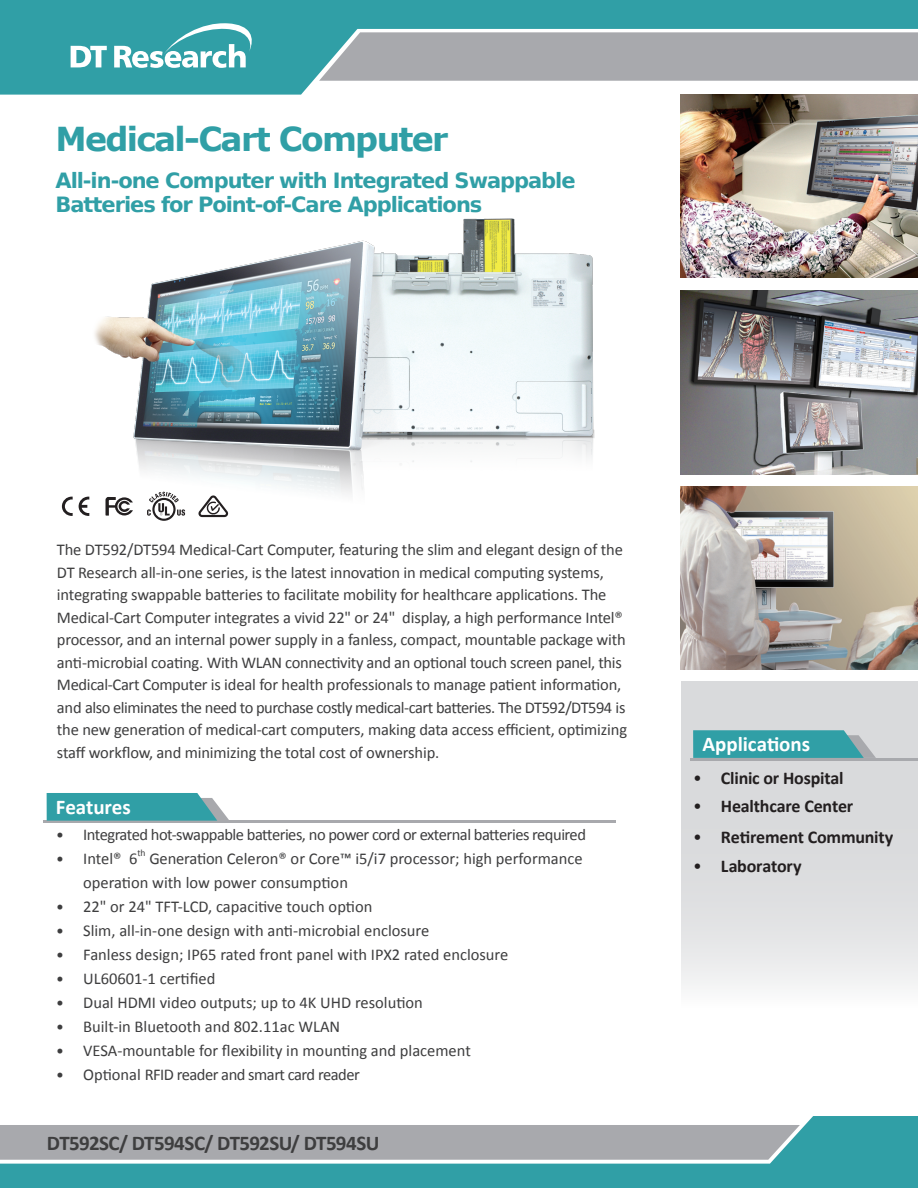
<style>
.page{position:relative;width:918px;height:1188px;background:#fff}
.page>*{position:absolute;margin:0;border:0;box-sizing:border-box;transform-origin:0 0}
.t1{font:700 33px "Verdana";letter-spacing:-.05em;color:#309fa6}
.t2{font:700 21px/24px "Bitstream Vera Sans";letter-spacing:-.05em;color:#309fa6}
.t3{font:700 21px "Calibri";letter-spacing:-.03em;color:#3e3e3f}
.t4{font:700 21px "Calibri";letter-spacing:-.005em;color:#fff}
.t5{font:700 18px "Calibri";letter-spacing:-.01em;color:#231f20}
.t6{font:16.5px/22.5px "Calibri";letter-spacing:-.01em;color:#3e3e3f}
.t7{font:16.5px "Calibri";letter-spacing:-.03em;color:#3e3e3f}
.t8{font:9.6px "Calibri";color:#3e3e3f}
.s1{font-size:15.75px}
.s2{font-size:15px}
</style>
<div class="page">
<svg style="left:0;top:1116px;width:918px;height:72px;background:#82b2b6"></svg>
<svg style="left:0;top:0;width:918px;height:95px;background:#76afb4"></svg>
<svg style="left:71px;top:46px;width:36px;height:21px"></svg>
<svg style="left:114px;top:22px;width:139px;height:46px"></svg>
<svg style="left:681px;top:682px;width:237px;height:304px;background:#dddee0"></svg>
<img style="left:86px;top:218px;width:509px;height:300px">
<img style="left:680px;top:94px;width:238px;height:184px">
<img style="left:680px;top:291px;width:238px;height:183px">
<img style="left:680px;top:486px;width:238px;height:184px">
<hr style="left:44px;top:821px;width:572px;height:2px;background:#a8a9ad">
<svg style="left:47px;top:793px;width:182px;height:28px;background:#45a5ac"></svg>
<hr style="left:690px;top:758px;width:228px;height:2px;background:#a8a9ad">
<svg style="left:693px;top:730px;width:183px;height:28px;background:#43a4aa"></svg>
<svg style="left:106px;top:497px;width:27px;height:19px"></svg>
<svg style="left:62px;top:497px;width:11px;height:19px"></svg>
<svg style="left:79px;top:497px;width:10px;height:19px"></svg>
<svg style="left:198px;top:495px;width:30px;height:22px"></svg>
<svg style="left:147px;top:492px;width:38px;height:29px"></svg>
<h1 class="t1" style="left:55px;top:118px;width:395px">Medical-Cart Computer</h1>
<p class="t2" style="left:55px;top:169px;width:522px">All-in-one Computer with Integrated Swappable<br>Batteries for Point-of-Care Applications</p>
<p class="t6" style="left:57px;top:539px;width:572px">The DT592/DT594 Medical-Cart Computer, featuring the slim and elegant design of the DT Research all-in-one series, is the latest innovation in medical computing systems, integrating swappable batteries to facilitate mobility for healthcare applications. The Medical-Cart Computer integrates a vivid 22" or 24" display, a high performance Intel® processor, and an internal power supply in a fanless, compact, mountable package with anti-microbial coating. With WLAN connectivity and an optional touch screen panel, this Medical-Cart Computer is ideal for health professionals to manage patient information, and also eliminates the need to purchase costly medical-cart batteries. The DT592/DT594 is the new generation of medical-cart computers, making data access efficient, optimizing staff workflow, and minimizing the total cost of ownership.</p>
<p class="t4" style="left:56px;top:794px;width:76px">Features</p>
<p class="t7" style="left:56px;top:824px;width:531px"><span class="s1">•</span> Integrated hot-swappable batteries, no power cord or external batteries required</p>
<p class="t6" style="left:56px;top:847px;width:83px"><span class="s1">•</span> Intel® 6</p>
<p class="t8" style="left:137px;top:847px;width:10px">th</p>
<p class="t6" style="left:83px;top:847px;width:501px;line-height:24px;text-indent:66px">Generation Celeron® or Core™ i5/i7 processor; high performance operation with low power consumption</p>
<p class="t6" style="left:56px;top:895px;width:318px"><span class="s1">•</span> 22" or 24" TFT-LCD, capacitive touch option</p>
<p class="t6" style="left:56px;top:919px;width:375px"><span class="s1">•</span> Slim, all-in-one design with anti-microbial enclosure</p>
<p class="t6" style="left:56px;top:943px;width:454px"><span class="s1">•</span> Fanless design; IP65 rated front panel with IPX2 rated enclosure</p>
<p class="t6" style="left:56px;top:967px;width:161px"><span class="s1">•</span> UL60601-1 certified</p>
<p class="t6" style="left:56px;top:991px;width:368px"><span class="s1">•</span> Dual HDMI video outputs; up to 4K UHD resolution</p>
<p class="t6" style="left:56px;top:1015px;width:286px"><span class="s1">•</span> Built-in Bluetooth and 802.11ac WLAN</p>
<p class="t6" style="left:56px;top:1039px;width:416px"><span class="s1">•</span> VESA-mountable for flexibility in mounting and placement</p>
<p class="t7" style="left:56px;top:1064px;width:305px"><span class="s1">•</span> Optional RFID reader and smart card reader</p>
<p class="t3" style="left:47px;top:1129px;width:334px">DT592SC/ DT594SC/ DT592SU/ DT594SU</p>
<p class="t4" style="left:702px;top:731px;width:109px">Applications</p>
<p class="t5" style="left:694px;top:766px;width:151px"><span class="s2">•</span> Clinic or Hospital</p>
<p class="t5" style="left:694px;top:795px;width:161px"><span class="s2">•</span> Healthcare Center</p>
<p class="t5" style="left:694px;top:826px;width:201px"><span class="s2">•</span> Retirement Community</p>
<p class="t5" style="left:694px;top:854px;width:109px"><span class="s2">•</span> Laboratory</p>
</div>
